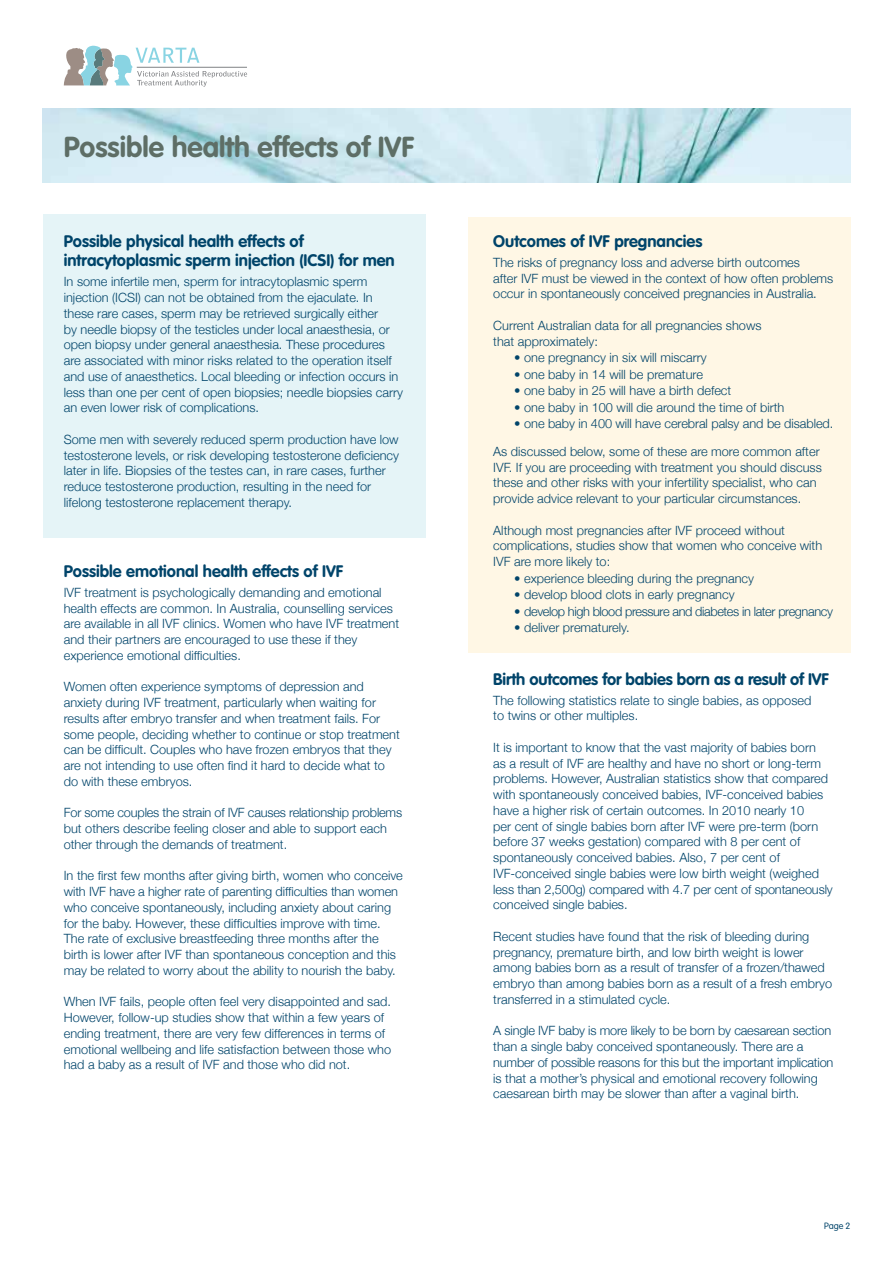
<style>
.page{position:relative;width:893px;height:1263px;background:#fff}
.page>*{position:absolute;margin:0;border:0;box-sizing:border-box;transform-origin:0 0}
.t1{font:700 28.5px "VAG Rounded";color:#5e6e66}
.t2{font:700 16.5px/19.5px "VAG Rounded";color:#00446a}
.t3{font:300 12.75px/15.8px "Helvetica Neue";color:#00446a}
.t4{font:300 12.75px "Helvetica Neue";letter-spacing:-.03em;color:#00446a}
.t5{font:300 9px "VAG Rounded";color:#00446a}
</style>
<div class="page">
<div style="left:468px;top:217px;width:382px;height:435px;background:#fff7e5"></div>
<div style="left:43px;top:214px;width:383px;height:323px;background:#e5f4f7"></div>
<svg style="left:64px;top:46px;width:183px;height:41px"></svg>
<img style="left:43px;top:108px;width:807px;height:75px">
<p class="t1" style="left:64px;top:130px;width:352px">Possible health effects of IVF</p>
<p class="t2" style="left:64px;top:231px;width:332px">Possible physical health effects of intracytoplasmic sperm injection (ICSI) for men</p>
<p class="t3" style="left:64px;top:273px;width:341px">In some infertile men, sperm for intracytoplasmic sperm injection (ICSI) can not be obtained from the ejaculate. In these rare cases, sperm may be retrieved surgically either<br>by needle biopsy of the testicles under local anaesthesia, or open biopsy under general anaesthesia. These procedures are associated with minor risks related to the operation itself and use of anaesthetics. Local bleeding or infection occurs in less than one per cent of open biopsies; needle biopsies carry an even lower risk of complications.</p>
<p class="t3" style="left:64px;top:431px;width:337px">Some men with severely reduced sperm production have low testosterone levels, or risk developing testosterone deficiency later in life. Biopsies of the testes can, in rare cases, further reduce testosterone production, resulting in the need for lifelong testosterone replacement therapy.</p>
<p class="t2" style="left:64px;top:561px;width:281px">Possible emotional health effects of IVF</p>
<p class="t3" style="left:64px;top:584px;width:337px">IVF treatment is psychologically demanding and emotional health effects are common. In Australia, counselling services are available in all IVF clinics. Women who have IVF treatment and their partners are encouraged to use these if they experience emotional difficulties.</p>
<p class="t3" style="left:64px;top:678px;width:338px">Women often experience symptoms of depression and anxiety during IVF treatment, particularly when waiting for results after embryo transfer and when treatment fails. For some people, deciding whether to continue or stop treatment can be difficult. Couples who have frozen embryos that they are not intending to use often find it hard to decide what to do with these embryos.</p>
<p class="t3" style="left:64px;top:804px;width:340px">For some couples the strain of IVF causes relationship problems but others describe feeling closer and able to support each other through the demands of treatment.</p>
<p class="t3" style="left:64px;top:867px;width:341px">In the first few months after giving birth, women who conceive with IVF have a higher rate of parenting difficulties than women who conceive spontaneously, including anxiety about caring for the baby. However, these difficulties improve with time.<br>The rate of exclusive breastfeeding three months after the birth is lower after IVF than spontaneous conception and this may be related to worry about the ability to nourish the baby.</p>
<p class="t3" style="left:64px;top:993px;width:329px">When IVF fails, people often feel very disappointed and sad.<br>However, follow-up studies show that within a few years of ending treatment, there are very few differences in terms of emotional wellbeing and life satisfaction between those who had a baby as a result of IVF and those who did not.</p>
<p class="t2" style="left:493px;top:231px;width:211px">Outcomes of IVF pregnancies</p>
<p class="t3" style="left:493px;top:254px;width:342px">The risks of pregnancy loss and adverse birth outcomes<br>after IVF must be viewed in the context of how often problems occur in spontaneously conceived pregnancies in Australia.</p>
<p class="t3" style="left:493px;top:317px;width:270px">Current Australian data for all pregnancies shows that approximately:</p>
<p class="t3" style="left:514px;top:349px;width:194px">• one pregnancy in six will miscarry</p>
<p class="t3" style="left:514px;top:365px;width:190px">• one baby in 14 will be premature</p>
<p class="t3" style="left:514px;top:382px;width:219px">• one baby in 25 will have a birth defect</p>
<p class="t3" style="left:514px;top:398px;width:272px">• one baby in 100 will die around the time of birth</p>
<p class="t3" style="left:493px;top:409px;width:342px;line-height:27.8px;text-indent:21px">• one baby in 400 will have cerebral palsy and be disabled.<br>As discussed below, some of these are more common after</p>
<p class="t3" style="left:493px;top:458px;width:330px">IVF. If you are proceeding with treatment you should discuss these and other risks with your infertility specialist, who can provide advice relevant to your particular circumstances.</p>
<p class="t3" style="left:493px;top:521px;width:330px">Although most pregnancies after IVF proceed without complications, studies show that women who conceive with<br>IVF are more likely to:</p>
<p class="t3" style="left:514px;top:569px;width:241px">• experience bleeding during the pregnancy</p>
<p class="t3" style="left:514px;top:586px;width:222px">• develop blood clots in early pregnancy</p>
<p class="t4" style="left:514px;top:601px;width:320px">• develop high blood pressure and diabetes in later pregnancy</p>
<p class="t3" style="left:514px;top:619px;width:117px">• deliver prematurely.</p>
<p class="t2" style="left:493px;top:669px;width:337px">Birth outcomes for babies born as a result of IVF</p>
<p class="t3" style="left:493px;top:691px;width:320px">The following statistics relate to single babies, as opposed to twins or other multiples.</p>
<p class="t3" style="left:493px;top:739px;width:341px">It is important to know that the vast majority of babies born<br>as a result of IVF are healthy and have no short or long-term problems. However, Australian statistics show that compared with spontaneously conceived babies, IVF-conceived babies have a higher risk of certain outcomes. In 2010 nearly 10<br>per cent of single babies born after IVF were pre-term (born before 37 weeks gestation) compared with 8 per cent of spontaneously conceived babies. Also, 7 per cent of IVF-conceived single babies were low birth weight (weighed less than 2,500g) compared with 4.7 per cent of spontaneously conceived single babies.</p>
<p class="t3" style="left:493px;top:928px;width:340px">Recent studies have found that the risk of bleeding during pregnancy, premature birth, and low birth weight is lower among babies born as a result of transfer of a frozen/thawed embryo than among babies born as a result of a fresh embryo transferred in a stimulated cycle.</p>
<p class="t3" style="left:493px;top:1022px;width:342px">A single IVF baby is more likely to be born by caesarean section than a single baby conceived spontaneously. There are a number of possible reasons for this but the important implication is that a mother’s physical and emotional recovery following caesarean birth may be slower than after a vaginal birth.</p>
<p class="t5" style="left:824px;top:1221px;width:28px">Page 2</p>
</div>
